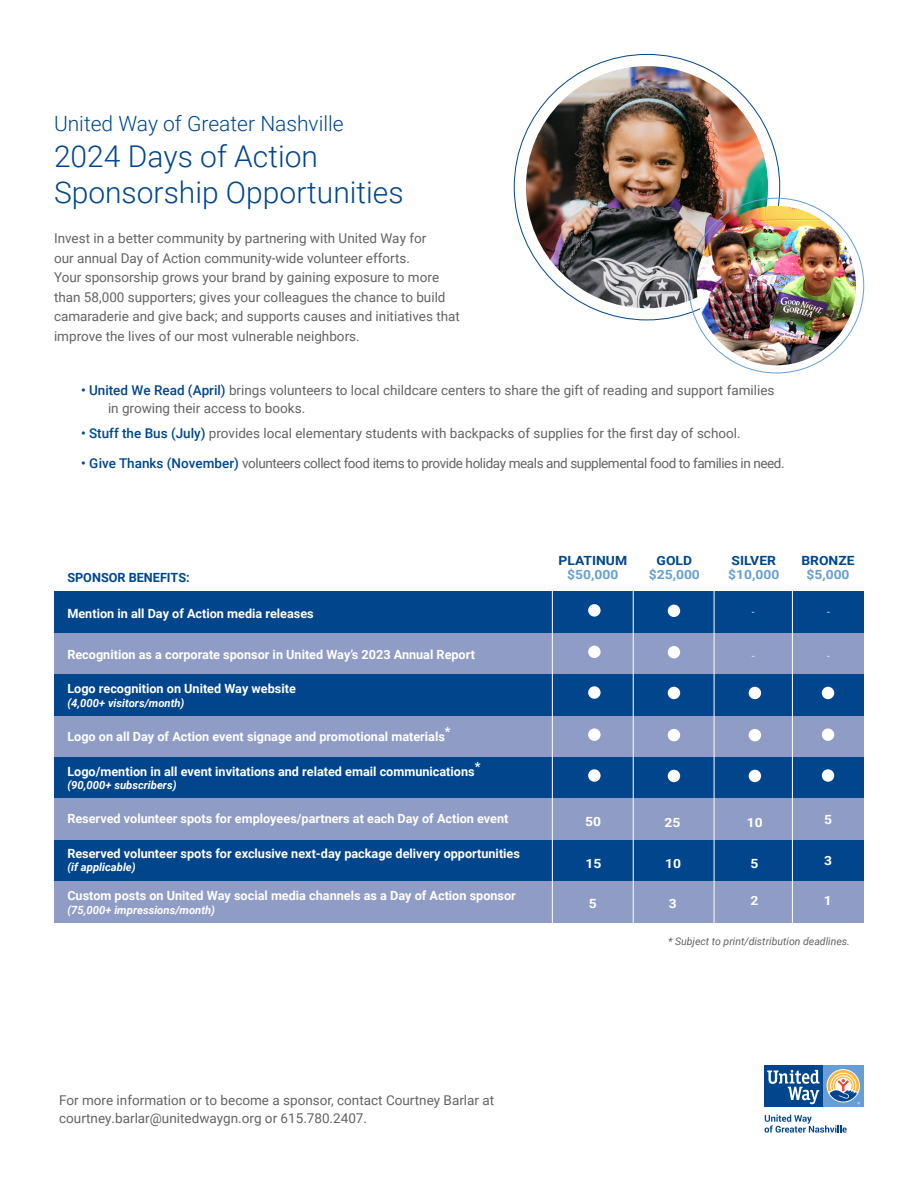
<style>
.page{position:relative;width:918px;height:1188px;background:#fff}
.page>*{position:absolute;margin:0;border:0;box-sizing:border-box;transform-origin:0 0}
.t1{font:300 30px "Roboto";color:#01468c}
.t2{font:300 21px "Roboto";color:#01468c}
.t3{font:13.5px/18px "Roboto";color:#636366}
.t4{font:13.5px "Roboto";letter-spacing:-.03em;color:#636366}
.t5{font:700 12.6px "Roboto";color:#fff}
.t6{font:700 12.6px "Roboto";color:#669fd5;scale:1.09 1}
.t7{font:700 12.6px "Roboto";color:#01468c;scale:1.09 1}
.t8{font:700 12.6px "Roboto";color:#fff;scale:1.09 1}
.t9{font:700 12.6px "Roboto";color:#01468c}
.t10{font:italic 700 11.25px "Roboto";color:#fff}
.t11{font:italic 10.5px "Roboto";color:#636366}
.t12{font:9px "Roboto";color:#fff;scale:1.09 1}
.s1{font-weight:500;color:#01468c}
</style>
<div class="page">
<img style="left:526px;top:66px;width:242px;height:242px;border-radius:121px">
<img style="left:697px;top:206px;width:159px;height:159px;border-radius:80px">
<div style="left:54px;top:591px;width:810px;height:42px;background:#01468c"></div>
<svg style="left:54px;top:633px;width:810px;height:290px;background:#5277ac"></svg>
<hr style="left:552px;top:562px;width:1px;height:520px;background:#fff">
<hr style="left:633px;top:547px;width:1px;height:521px;background:#fff">
<hr style="left:714px;top:547px;width:1px;height:521px;background:#fff">
<div style="left:588px;top:604px;width:13px;height:13px;background:#fff;border-radius:50%"></div>
<div style="left:588px;top:646px;width:13px;height:12px;background:#fff;border-radius:50%"></div>
<div style="left:588px;top:686px;width:13px;height:13px;background:#fff;border-radius:50%"></div>
<div style="left:588px;top:728px;width:13px;height:13px;background:#fff;border-radius:50%"></div>
<div style="left:588px;top:769px;width:13px;height:13px;background:#fff;border-radius:50%"></div>
<div style="left:668px;top:605px;width:12px;height:12px;background:#fff;border-radius:50%"></div>
<div style="left:668px;top:646px;width:12px;height:12px;background:#fff;border-radius:50%"></div>
<div style="left:668px;top:687px;width:12px;height:12px;background:#fff;border-radius:50%"></div>
<div style="left:668px;top:729px;width:12px;height:12px;background:#fff;border-radius:50%"></div>
<div style="left:668px;top:770px;width:12px;height:12px;background:#fff;border-radius:50%"></div>
<div style="left:749px;top:687px;width:12px;height:12px;background:#fff;border-radius:50%"></div>
<div style="left:749px;top:729px;width:12px;height:12px;background:#fff;border-radius:50%"></div>
<div style="left:749px;top:770px;width:12px;height:12px;background:#fff;border-radius:50%"></div>
<div style="left:823px;top:1065px;width:40px;height:42px;background:#669fd5"></div>
<div style="left:764px;top:1065px;width:59px;height:42px;background:#01468c"></div>
<svg style="left:827px;top:1069px;width:33px;height:33px"></svg>
<svg style="left:767px;top:1070px;width:53px;height:34px"></svg>
<svg style="left:828px;top:1070px;width:32px;height:34px"></svg>
<svg style="left:765px;top:1115px;width:82px;height:18px"></svg>
<hr style="left:792px;top:552px;width:1px;height:499px;background:#fff">
<div style="left:822px;top:687px;width:12px;height:12px;background:#fff;border-radius:50%"></div>
<div style="left:822px;top:728px;width:12px;height:13px;background:#fff;border-radius:50%"></div>
<div style="left:822px;top:769px;width:12px;height:13px;background:#fff;border-radius:50%"></div>
<p class="t2" style="left:54px;top:109px;width:291px">United Way of Greater Nashville</p>
<p class="t1" style="left:54px;top:135px;width:266px">2024 Days of Action</p>
<p class="t1" style="left:54px;top:171px;width:351px">Sponsorship Opportunities</p>
<p class="t3" style="left:54px;top:229px;width:374px">Invest in a better community by partnering with United Way for</p>
<p class="t3" style="left:54px;top:248px;width:358px">our annual Day of Action community-wide volunteer efforts.</p>
<p class="t3" style="left:54px;top:268px;width:387px">Your sponsorship grows your brand by gaining exposure to more</p>
<p class="t3" style="left:54px;top:287px;width:393px">than 58,000 supporters; gives your colleagues the chance to build</p>
<p class="t3" style="left:54px;top:307px;width:408px">camaraderie and give back; and supports causes and initiatives that</p>
<p class="t3" style="left:54px;top:326px;width:307px">improve the lives of our most vulnerable neighbors.</p>
<p class="t3" style="left:108px;top:380px;width:668px;text-indent:-27px"><span class="s1">• United We Read (April)</span> brings volunteers to local childcare centers to share the gift of reading and support families in growing their access to books.</p>
<p class="t3" style="left:81px;top:424px;width:661px"><span class="s1">• Stuff the Bus (July)</span> provides local elementary students with backpacks of supplies for the first day of school.</p>
<p class="t4" style="left:81px;top:454px;width:705px"><span class="s1">• Give Thanks (November)</span> volunteers collect food items to provide holiday meals and supplemental food to families in need.</p>
<p class="t9" style="left:67px;top:569px;width:124px">SPONSOR BENEFITS:</p>
<p class="t7" style="left:558px;top:552px;width:65px">PLATINUM</p>
<p class="t6" style="left:567px;top:566px;width:48px">$50,000</p>
<p class="t7" style="left:657px;top:552px;width:34px">GOLD</p>
<p class="t6" style="left:649px;top:566px;width:48px">$25,000</p>
<p class="t7" style="left:732px;top:552px;width:42px">SILVER</p>
<p class="t6" style="left:728px;top:566px;width:48px">$10,000</p>
<p class="t7" style="left:801px;top:552px;width:50px">BRONZE</p>
<p class="t6" style="left:806px;top:566px;width:41px">$5,000</p>
<p class="t5" style="left:67px;top:604px;width:248px">Mention in all Day of Action media releases</p>
<p class="t5" style="left:67px;top:646px;width:409px">Recognition as a corporate sponsor in United Way’s 2023 Annual Report</p>
<p class="t5" style="left:67px;top:680px;width:230px">Logo recognition on United Way website</p>
<p class="t10" style="left:67px;top:695px;width:119px">(4,000+ visitors/month)</p>
<p class="t5" style="left:67px;top:727px;width:385px">Logo on all Day of Action event signage and promotional materials*</p>
<p class="t5" style="left:67px;top:763px;width:415px">Logo/mention in all event invitations and related email communications*</p>
<p class="t10" style="left:67px;top:778px;width:111px">(90,000+ subscribers)</p>
<p class="t5" style="left:67px;top:810px;width:443px">Reserved volunteer spots for employees/partners at each Day of Action event</p>
<p class="t5" style="left:67px;top:845px;width:454px">Reserved volunteer spots for exclusive next-day package delivery opportunities</p>
<p class="t10" style="left:67px;top:859px;width:70px">(if applicable)</p>
<p class="t5" style="left:67px;top:887px;width:450px">Custom posts on United Way social media channels as a Day of Action sponsor</p>
<p class="t10" style="left:67px;top:902px;width:149px">(75,000+ impressions/month)</p>
<p class="t3" style="left:59px;top:1091px;width:437px">For more information or to become a sponsor, contact Courtney Barlar at</p>
<p class="t3" style="left:59px;top:1109px;width:309px">courtney.barlar@unitedwaygn.org or 615.780.2407.</p>
<p class="t8" style="left:585px;top:813px;width:16px">50</p>
<p class="t8" style="left:586px;top:855px;width:16px">15</p>
<p class="t8" style="left:589px;top:895px;width:9px">5</p>
<p class="t12" style="left:752px;top:606px;width:4px">-</p>
<p class="t12" style="left:827px;top:606px;width:4px">-</p>
<p class="t8" style="left:665px;top:814px;width:16px">25</p>
<p class="t8" style="left:665px;top:855px;width:16px">10</p>
<p class="t8" style="left:669px;top:895px;width:9px">3</p>
<p class="t12" style="left:752px;top:649px;width:4px">-</p>
<p class="t12" style="left:827px;top:649px;width:4px">-</p>
<p class="t8" style="left:747px;top:814px;width:16px">10</p>
<p class="t8" style="left:751px;top:855px;width:9px">5</p>
<p class="t8" style="left:751px;top:892px;width:9px">2</p>
<p class="t8" style="left:824px;top:810px;width:9px">5</p>
<p class="t8" style="left:824px;top:852px;width:9px">3</p>
<p class="t8" style="left:824px;top:891px;width:9px">1</p>
<p class="t11" style="left:668px;top:934px;width:183px">* Subject to print/distribution deadlines.</p>
</div>
